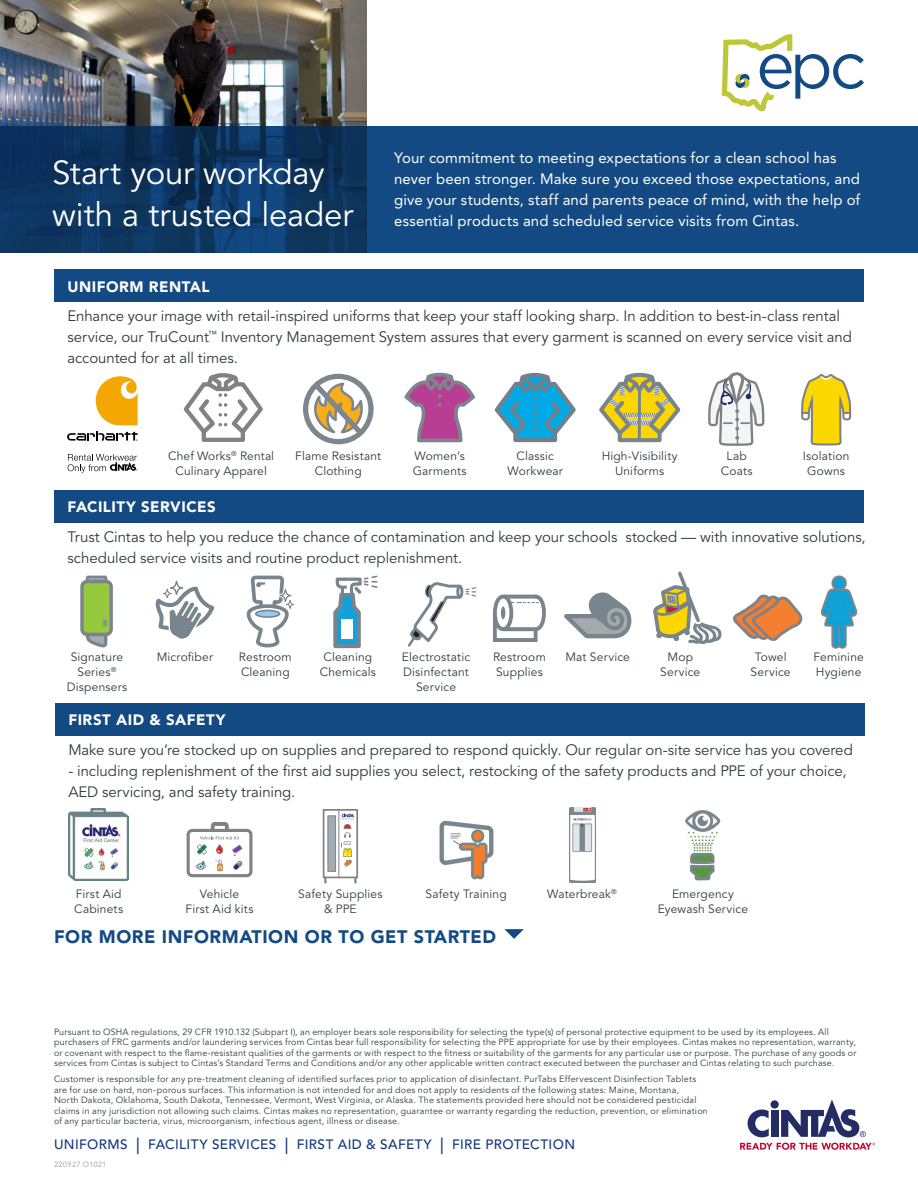
<style>
.page{position:relative;width:918px;height:1188px;background:#fff}
.page>*{position:absolute;margin:0;border:0;box-sizing:border-box;transform-origin:0 0}
.t1{font:33px/42px "Avenir LT Std";letter-spacing:-.005em;color:#fff}
.t2{font:900 18px "Avenir LT Std";letter-spacing:.03em;color:#134a83}
.t3{font:15px/21px "Avenir LT Std";letter-spacing:-.005em;color:#303b3b}
.t4{font:15px/21px "Avenir LT Std";letter-spacing:.005em;color:#fff}
.t5{font:900 15px "Avenir LT Std";letter-spacing:.035em;color:#fff}
.t6{font:500 13.5px "Avenir LT Std";letter-spacing:.03em;color:#14377d}
.t7{font:12px/15px "Avenir LT Std";letter-spacing:.015em;color:#303c42;text-align:center}
.t8{font:9px/10.5px "Avenir LT Std";letter-spacing:.02em;color:#303c42}
.t9{font:7.5px "Avenir LT Std";letter-spacing:.04em;color:#a1abb2}
.s1{font-size:16.5px}
</style>
<div class="page">
<svg style="left:748px;top:1110px;width:21px;height:27px"></svg>
<div style="left:771px;top:1110px;width:7px;height:27px;background:#232c64"></div>
<div style="left:771px;top:1100px;width:8px;height:9px;background:#232c64;border-radius:50%"></div>
<svg style="left:781px;top:1099px;width:85px;height:38px"></svg>
<svg style="left:740px;top:1143px;width:135px;height:7px"></svg>
<img style="left:0;top:0;width:366px;height:127px">
<svg style="left:0;top:127px;width:918px;height:126px;background:#104174"></svg>
<div style="left:54px;top:270px;width:810px;height:32px;background:#134a83"></div>
<svg style="left:96px;top:376px;width:42px;height:49px"></svg>
<svg style="left:68px;top:454px;width:70px;height:19px"></svg>
<svg style="left:67px;top:431px;width:71px;height:10px"></svg>
<svg style="left:184px;top:373px;width:79px;height:69px"></svg>
<svg style="left:495px;top:373px;width:81px;height:69px"></svg>
<svg style="left:708px;top:373px;width:57px;height:73px"></svg>
<svg style="left:303px;top:374px;width:71px;height:70px"></svg>
<svg style="left:599px;top:373px;width:81px;height:69px"></svg>
<svg style="left:801px;top:374px;width:50px;height:72px"></svg>
<svg style="left:404px;top:373px;width:71px;height:69px"></svg>
<div style="left:54px;top:490px;width:810px;height:32px;background:#134a83"></div>
<div style="left:170px;top:581px;width:13px;height:14px;border:1px solid #818285;border-radius:50%"></div>
<svg style="left:156px;top:585px;width:58px;height:54px"></svg>
<svg style="left:80px;top:576px;width:33px;height:71px;background:#9ab972"></svg>
<svg style="left:333px;top:576px;width:45px;height:72px"></svg>
<svg style="left:564px;top:592px;width:67px;height:46px"></svg>
<svg style="left:247px;top:576px;width:44px;height:71px"></svg>
<div style="left:285px;top:599px;width:10px;height:11px;border:3px solid #fff;border-radius:50%"></div>
<div style="left:286px;top:600px;width:8px;height:9px;border:1px solid #818285;border-radius:50%"></div>
<div style="left:279px;top:588px;width:13px;height:15px;border:3px solid #fff;border-radius:50%"></div>
<div style="left:279px;top:589px;width:12px;height:13px;border:1px solid #818285;border-radius:50%"></div>
<svg style="left:653px;top:572px;width:69px;height:72px"></svg>
<svg style="left:408px;top:582px;width:68px;height:65px"></svg>
<svg style="left:493px;top:619px;width:46px;height:23px"></svg>
<svg style="left:528px;top:597px;width:16px;height:32px"></svg>
<div style="left:526px;top:595px;width:20px;height:36px;border:4px solid #79858d;border-radius:50%"></div>
<div style="left:502px;top:595px;width:36px;height:36px;background:#fff;border:4px solid #79858d"></div>
<svg style="left:511px;top:602px;width:27px;height:1px"></svg>
<svg style="left:495px;top:597px;width:16px;height:32px"></svg>
<div style="left:493px;top:595px;width:20px;height:36px;border:4px solid #79858d;border-radius:50%"></div>
<hr style="left:501px;top:607px;width:4px;height:12px;background:#79858d;border-radius:50%">
<svg style="left:733px;top:595px;width:69px;height:46px"></svg>
<svg style="left:722px;top:34px;width:142px;height:77px"></svg>
<svg style="left:504px;top:929px;width:20px;height:10px"></svg>
<div style="left:55px;top:703px;width:810px;height:32px;background:#134a83"></div>
<img style="left:821px;top:575px;width:37px;height:74px">
<img style="left:69px;top:809px;width:60px;height:71px">
<img style="left:685px;top:810px;width:36px;height:71px">
<svg style="left:187px;top:822px;width:65px;height:55px"></svg>
<div style="left:324px;top:810px;width:33px;height:67px;background:linear-gradient(to bottom,#fcfcfc,#fdfdfd)"></div>
<div style="left:323px;top:809px;width:35px;height:69px;border:2px solid #818285"></div>
<svg style="left:354px;top:878px;width:3px;height:5px"></svg>
<hr style="left:338px;top:810px;width:1px;height:67px;background:#818285">
<div style="left:328px;top:815px;width:8px;height:57px;background:#a2acb3;border:1px solid #818285"></div>
<svg style="left:341px;top:813px;width:14px;height:54px"></svg>
<img style="left:439px;top:820px;width:55px;height:60px">
<img style="left:569px;top:807px;width:26px;height:75px">
<h1 class="t1" style="left:52px;top:152px;width:302px">Start your workday with a trusted leader</h1>
<h3 class="t5" style="left:68px;top:277px;width:144px">UNIFORM RENTAL</h3>
<p class="t4" style="left:394px;top:148px;width:468px">Your commitment to meeting expectations for a clean school has never been stronger. Make sure you exceed those expectations, and give your students, staff and parents peace of mind, with the help of essential products and scheduled service visits from Cintas.</p>
<p class="t3" style="left:68px;top:306px;width:786px">Enhance your image with retail-inspired uniforms that keep your staff looking sharp. In addition to best-in-class rental service, our TruCount<sup>™</sup> Inventory Management System assures that every garment is scanned on every service visit and accounted for at all times.</p>
<h3 class="t7" style="left:168px;top:449px;width:107px">Chef Works<sup>®</sup> Rental<br>Culinary Apparel</h3>
<h3 class="t7" style="left:508px;top:449px;width:57px">Classic<br>Workwear</h3>
<h3 class="t7" style="left:721px;top:449px;width:33px">Lab<br>Coats</h3>
<h3 class="t7" style="left:295px;top:449px;width:87px">Flame Resistant<br>Clothing</h3>
<h3 class="t7" style="left:602px;top:449px;width:77px">High-Visibility<br>Uniforms</h3>
<h3 class="t7" style="left:803px;top:449px;width:48px">Isolation<br>Gowns</h3>
<h3 class="t7" style="left:413px;top:449px;width:55px;text-align:left">Women’s<br>Garments</h3>
<h3 class="t5" style="left:68px;top:498px;width:150px">FACILITY SERVICES</h3>
<h3 class="t3" style="left:68px;top:526px;width:800px">Trust Cintas to help you reduce the chance of contamination and keep your schools stocked — with innovative solutions, scheduled service visits and routine product replenishment.</h3>
<h3 class="t7" style="left:71px;top:650px;width:54px">Signature</h3>
<h3 class="t7" style="left:157px;top:650px;width:58px">Microfiber</h3>
<h3 class="t7" style="left:67px;top:665px;width:62px">Series<sup>®<br></sup>Dispensers</h3>
<h3 class="t5" style="left:68px;top:711px;width:159px">FIRST AID &amp; SAFETY</h3>
<h3 class="t7" style="left:320px;top:650px;width:58px">Cleaning<br>Chemicals</h3>
<h3 class="t7" style="left:402px;top:650px;width:70px">Electrostatic<br>Disinfectant<br>Service</h3>
<h3 class="t7" style="left:493px;top:650px;width:54px;text-align:left">Restroom<br>Supplies</h3>
<h3 class="t7" style="left:751px;top:650px;width:42px">Towel<br>Service</h3>
<h3 class="t7" style="left:239px;top:650px;width:54px">Restroom</h3>
<h3 class="t7" style="left:565px;top:650px;width:66px">Mat Service</h3>
<h3 class="t7" style="left:241px;top:665px;width:50px">Cleaning</h3>
<h3 class="t7" style="left:660px;top:650px;width:42px">Mop<br>Service</h3>
<h3 class="t7" style="left:814px;top:650px;width:52px;text-align:left">Feminine<br>Hygiene</h3>
<h3 class="t3" style="left:68px;top:739px;width:786px">Make sure you’re stocked up on supplies and prepared to respond quickly. Our regular on-site service has you covered</h3>
<h3 class="t3" style="left:68px;top:760px;width:780px">- including replenishment of the first aid supplies you select, restocking of the safety products and PPE of your choice,<br>AED servicing, and safety training.</h3>
<h3 class="t7" style="left:74px;top:887px;width:50px;text-align:left">First Aid<br>Cabinets</h3>
<h3 class="t7" style="left:298px;top:887px;width:86px">Safety Supplies</h3>
<h3 class="t7" style="left:426px;top:887px;width:83px">Safety Training</h3>
<h3 class="t7" style="left:186px;top:887px;width:69px">Vehicle<br>First Aid kits</h3>
<h3 class="t7" style="left:324px;top:902px;width:34px">&amp; PPE</h3>
<h2 class="t2" style="left:54px;top:926px;width:444px">FOR MORE INFORMATION OR TO GET STARTED</h2>
<h3 class="t7" style="left:547px;top:887px;width:71px">Waterbreak<sup>®</sup></h3>
<h3 class="t7" style="left:658px;top:887px;width:92px">Emergency<br>Eyewash Service</h3>
<p class="t8" style="left:54px;top:1027px;width:804px">Pursuant to OSHA regulations, 29 CFR 1910.132 (Subpart I), an employer bears sole responsibility for selecting the type(s) of personal protective equipment to be used by its employees. All purchasers of FRC garments and/or laundering services from Cintas bear full responsibility for selecting the PPE appropriate for use by their employees. Cintas makes no representation, warranty, or covenant with respect to the flame-resistant qualities of the garments or with respect to the fitness or suitability of the garments for any particular use or purpose. The purchase of any goods or services from Cintas is subject to Cintas’s Standard Terms and Conditions and/or any other applicable written contract executed between the purchaser and Cintas relating to such purchase.</p>
<p class="t8" style="left:54px;top:1074px;width:655px">Customer is responsible for any pre-treatment cleaning of identified surfaces prior to application of disinfectant. PurTabs Effervescent Disinfection Tablets are for use on hard, non-porous surfaces. This information is not intended for and does not apply to residents of the following states: Maine, Montana,<br>North Dakota, Oklahoma, South Dakota, Tennessee, Vermont, West Virginia, or Alaska. The statements provided here should not be considered pesticidal claims in any jurisdiction not allowing such claims. Cintas makes no representation, guarantee or warranty regarding the reduction, prevention, or elimination of any particular bacteria, virus, microorganism, infectious agent, illness or disease.</p>
<h3 class="t6" style="left:54px;top:1137px;width:523px">UNIFORMS <span class="s1">|</span> FACILITY SERVICES <span class="s1">|</span> FIRST AID &amp; SAFETY <span class="s1">|</span> FIRE PROTECTION</h3>
<p class="t9" style="left:54px;top:1160px;width:54px">220927 O1021</p>
</div>
